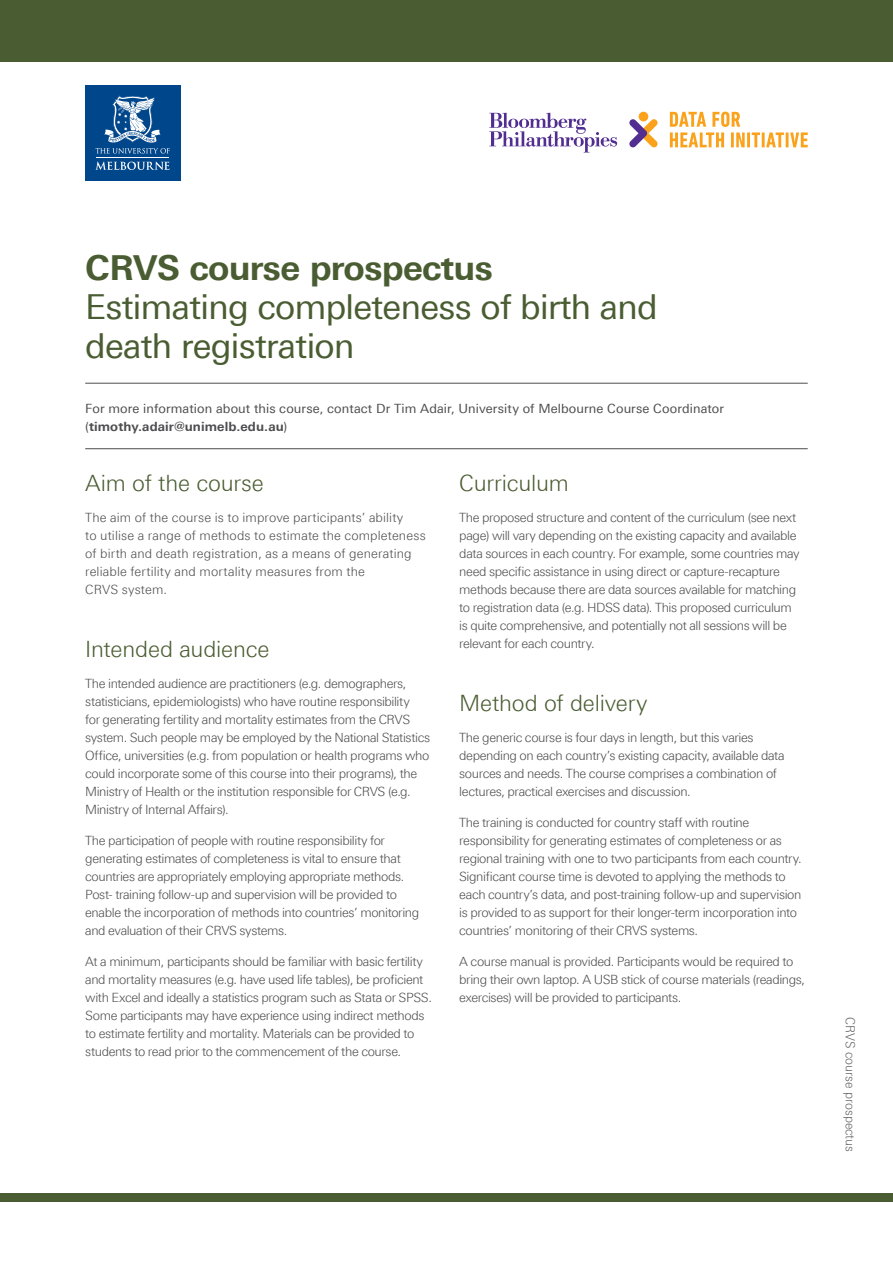
<style>
.page{position:relative;width:893px;height:1263px;background:#fff}
.page>*{position:absolute;margin:0;border:0;box-sizing:border-box;transform-origin:0 0}
.t1{font:34.5px/39px "Linotype Univers 430";letter-spacing:-.02em;color:#4a5d32}
.t2{font:700 34.5px "Linotype Univers 630";letter-spacing:-.02em;color:#4a5d32}
.t3{font:300 22.5px "Linotype Univers 330";letter-spacing:-.01em;color:#4a5d32}
.t4{font:300 12.75px/18px "Linotype Univers 330";letter-spacing:-.03em;color:#4d4d4f}
.t5{font:300 12.75px/18px "Linotype Univers 330";letter-spacing:.01em;color:#4d4d4f}
.t6{font:12.75px "Linotype Univers 430";letter-spacing:.01em;color:#4d4d4f}
.t7{font:700 12.75px "Linotype Univers 630";letter-spacing:.005em;color:#4d4d4f}
.t8{font:300 12.75px "Linotype Univers 330";color:#636466;scale:.95 1}
.s1{font-family:"Linotype Univers 430";font-weight:400}
</style>
<div class="page">
<div style="left:0;top:0;width:893px;height:62px;background:#4a5d32"></div>
<svg style="left:670px;top:112px;width:75px;height:35px"></svg>
<hr style="left:747px;top:132px;width:3px;height:15px;background:#faa21b">
<svg style="left:752px;top:132px;width:8px;height:15px"></svg>
<hr style="left:762px;top:132px;width:3px;height:15px;background:#faa21b">
<svg style="left:766px;top:132px;width:42px;height:15px"></svg>
<svg style="left:489px;top:113px;width:128px;height:40px"></svg>
<svg style="left:629px;top:119px;width:29px;height:28px"></svg>
<div style="left:639px;top:112px;width:9px;height:9px;background:#faa21b;border-radius:50%"></div>
<div style="left:85px;top:85px;width:95px;height:95px;background:#00468b"></div>
<hr style="left:96px;top:157px;width:73px;height:1px;background:#fff">
<svg style="left:95px;top:162px;width:74px;height:8px"></svg>
<svg style="left:95px;top:95px;width:75px;height:59px"></svg>
<div style="left:0;top:1193px;width:893px;height:8px;background:#4a5d32"></div>
<hr style="left:85px;top:383px;width:723px;height:1px;background:#4d4d4f">
<hr style="left:85px;top:448px;width:723px;height:1px;background:#4d4d4f">
<h1 class="t2" style="left:85px;top:247px;width:409px">CRVS course prospectus</h1>
<h1 class="t1" style="left:85px;top:287px;width:574px">Estimating completeness of birth and death registration</h1>
<p class="t6" style="left:85px;top:401px;width:640px">For more information about this course, contact Dr Tim Adair, University of Melbourne Course Coordinator</p>
<p class="t7" style="left:85px;top:419px;width:204px"><span class="s1">(</span>timothy.adair@unimelb.edu.au<span class="s1">)</span></p>
<h2 class="t3" style="left:85px;top:470px;width:180px">Aim of the course</h2>
<p class="t5" style="left:85px;top:508px;width:342px">The aim of the course is to improve participants’ ability<br>to utilise a range of methods to estimate the completeness of birth and death registration, as a means of generating reliable fertility and mortality measures from the<br>CRVS system.</p>
<h2 class="t3" style="left:85px;top:636px;width:186px">Intended audience</h2>
<p class="t4" style="left:85px;top:674px;width:346px">The intended audience are practitioners (e.g. demographers, statisticians, epidemiologists) who have routine responsibility<br>for generating fertility and mortality estimates from the CRVS system. Such people may be employed by the National Statistics Office, universities (e.g. from population or health programs who could incorporate some of this course into their programs), the Ministry of Health or the institution responsible for CRVS (e.g.<br>Ministry of Internal Affairs).</p>
<p class="t4" style="left:85px;top:831px;width:336px">The participation of people with routine responsibility for generating estimates of completeness is vital to ensure that countries are appropriately employing appropriate methods.<br>Post- training follow-up and supervision will be provided to enable the incorporation of methods into countries’ monitoring and evaluation of their CRVS systems.</p>
<p class="t4" style="left:85px;top:952px;width:348px">At a minimum, participants should be familiar with basic fertility and mortality measures (e.g. have used life tables), be proficient with Excel and ideally a statistics program such as Stata or SPSS.<br>Some participants may have experience using indirect methods to estimate fertility and mortality. Materials can be provided to students to read prior to the commencement of the course.</p>
<h2 class="t3" style="left:459px;top:470px;width:111px">Curriculum</h2>
<p class="t4" style="left:459px;top:508px;width:342px">The proposed structure and content of the curriculum (see next page) will vary depending on the existing capacity and available data sources in each country. For example, some countries may need specific assistance in using direct or capture-recapture methods because there are data sources available for matching to registration data (e.g. HDSS data). This proposed curriculum is quite comprehensive, and potentially not all sessions will be relevant for each country.</p>
<h2 class="t3" style="left:459px;top:690px;width:190px">Method of delivery</h2>
<p class="t4" style="left:459px;top:728px;width:327px">The generic course is four days in length, but this varies depending on each country’s existing capacity, available data sources and needs. The course comprises a combination of lectures, practical exercises and discussion.</p>
<p class="t4" style="left:459px;top:813px;width:344px">The training is conducted for country staff with routine responsibility for generating estimates of completeness or as regional training with one to two participants from each country.<br>Significant course time is devoted to applying the methods to each country’s data, and post-training follow-up and supervision is provided to as support for their longer-term incorporation into countries’ monitoring of their CRVS systems.</p>
<p class="t4" style="left:459px;top:952px;width:347px">A course manual is provided. Participants would be required to bring their own laptop. A USB stick of course materials (readings, exercises) will be provided to participants.</p>
<p class="t8" style="left:858px;top:1017px;width:144px;rotate:90deg">CRVS course prospectus</p>
</div>
